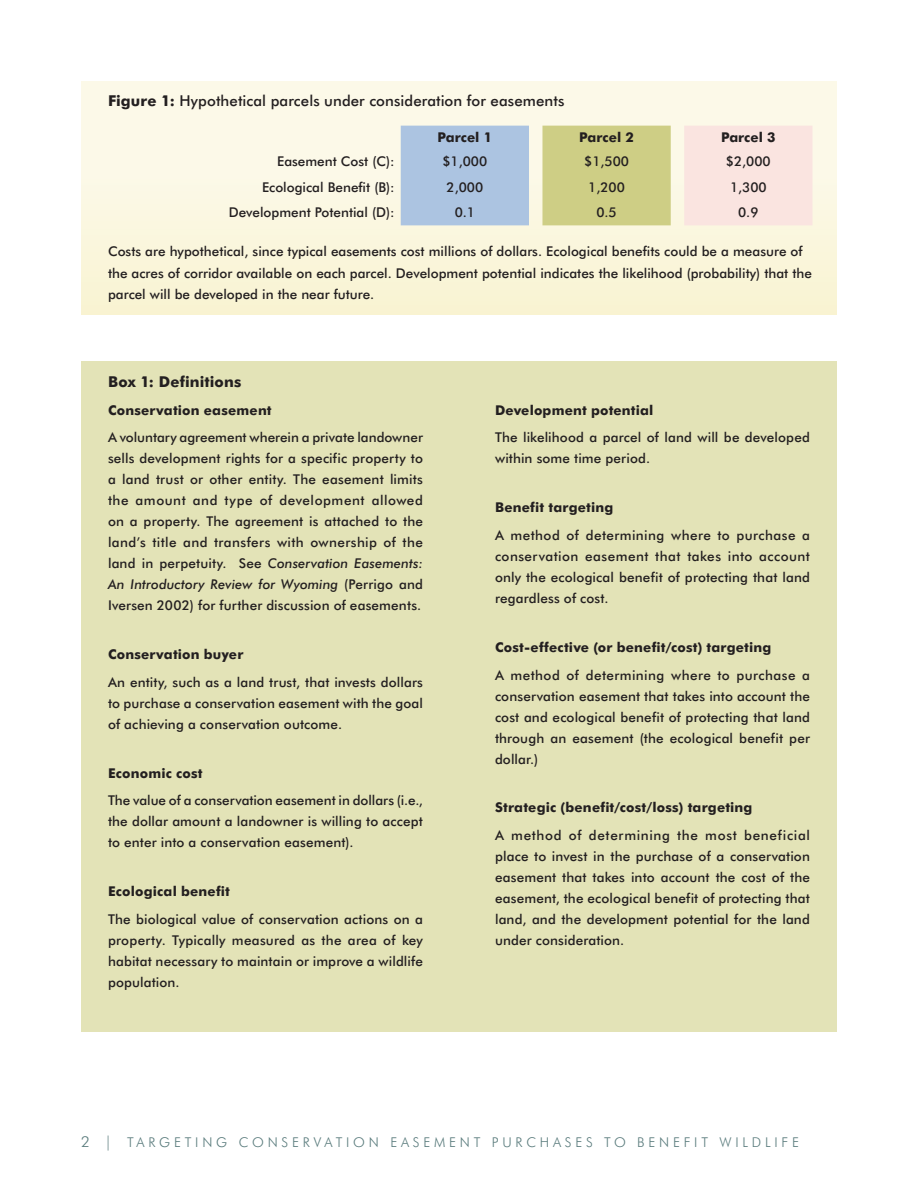
<style>
.page{position:relative;width:918px;height:1188px;background:#fff}
.page>*{position:absolute;margin:0;border:0;box-sizing:border-box;transform-origin:0 0}
.t1{font:500 15px "Futura BT";letter-spacing:.005em;color:#231f20}
.t2{font:700 15px "Futura BT";letter-spacing:.005em;color:#231f20}
.t3{font:500 13.5px/21px "Futura BT";letter-spacing:.005em;color:#231f20;text-align:justify}
.t4{font:700 13.5px "Futura BT";letter-spacing:.01em;color:#231f20}
.t5{font:300 13.5px "Futura BT";letter-spacing:.28em;color:#587a7b}
.s1{font-weight:700}
.s2{font-style:italic}
.s3{font-size:15px}
</style>
<div class="page">
<div style="left:81px;top:361px;width:756px;height:671px;background:#e3e3b7"></div>
<div style="left:81px;top:81px;width:756px;height:233px;background:linear-gradient(to right,#fbf7e2,#faf6dd)"></div>
<div style="left:401px;top:126px;width:128px;height:99px;background:#acc4e1"></div>
<div style="left:542px;top:126px;width:129px;height:99px;background:#cece85"></div>
<div style="left:684px;top:126px;width:128px;height:99px;background:#fae4e0"></div>
<p class="t1" style="left:108px;top:92px;width:458px"><span class="s1">Figure 1:</span> Hypothetical parcels under consideration for easements</p>
<p class="t4" style="left:438px;top:129px;width:56px">Parcel 1</p>
<p class="t4" style="left:579px;top:129px;width:56px">Parcel 2</p>
<p class="t4" style="left:721px;top:129px;width:56px">Parcel 3</p>
<p class="t3" style="left:277px;top:151px;width:119px">Easement Cost (C):</p>
<p class="t3" style="left:442px;top:151px;width:46px">$1,000</p>
<p class="t3" style="left:584px;top:151px;width:46px">$1,500</p>
<p class="t3" style="left:726px;top:151px;width:46px">$2,000</p>
<p class="t3" style="left:262px;top:176px;width:134px">Ecological Benefit (B):</p>
<p class="t3" style="left:447px;top:176px;width:38px">2,000</p>
<p class="t3" style="left:588px;top:176px;width:38px">1,200</p>
<p class="t3" style="left:730px;top:176px;width:38px">1,300</p>
<p class="t3" style="left:229px;top:202px;width:167px">Development Potential (D):</p>
<p class="t3" style="left:455px;top:202px;width:22px">0.1</p>
<p class="t3" style="left:596px;top:202px;width:22px">0.5</p>
<p class="t3" style="left:738px;top:202px;width:22px">0.9</p>
<p class="t3" style="left:108px;top:241px;width:705px;line-height:21.5px;text-align:left">Costs are hypothetical, since typical easements cost millions of dollars. Ecological benefits could be a measure of the acres of corridor available on each parcel. Development potential indicates the likelihood (probability) that the parcel will be developed in the near future.</p>
<p class="t2" style="left:108px;top:372px;width:135px">Box 1: Definitions</p>
<p class="t4" style="left:108px;top:402px;width:165px">Conservation easement</p>
<p class="t3" style="left:108px;top:427px;width:317px">A voluntary agreement wherein a private landowner sells development rights for a specific property to a land trust or other entity. The easement limits the amount and type of development allowed on a property. The agreement is attached to the land’s title and transfers with ownership of the land in perpetuity. See <span class="s2">Conservation Easements:<br>An Introductory Review for Wyoming</span> (Perrigo and Iversen 2002) for further discussion of easements.</p>
<p class="t4" style="left:108px;top:646px;width:137px">Conservation buyer</p>
<p class="t3" style="left:108px;top:672px;width:317px">An entity, such as a land trust, that invests dollars to purchase a conservation easement with the goal of achieving a conservation outcome.</p>
<p class="t4" style="left:108px;top:765px;width:96px">Economic cost</p>
<p class="t3" style="left:108px;top:790px;width:317px">The value of a conservation easement in dollars (i.e., the dollar amount a landowner is willing to accept to enter into a conservation easement).</p>
<p class="t4" style="left:108px;top:883px;width:124px">Ecological benefit</p>
<p class="t3" style="left:108px;top:909px;width:317px">The biological value of conservation actions on a property. Typically measured as the area of key habitat necessary to maintain or improve a wildlife population.</p>
<p class="t4" style="left:495px;top:402px;width:160px">Development potential</p>
<p class="t3" style="left:495px;top:427px;width:316px">The likelihood a parcel of land will be developed within some time period.</p>
<p class="t4" style="left:495px;top:499px;width:120px">Benefit targeting</p>
<p class="t3" style="left:495px;top:525px;width:317px">A method of determining where to purchase a conservation easement that takes into account only the ecological benefit of protecting that land regardless of cost.</p>
<p class="t4" style="left:495px;top:639px;width:278px">Cost-effective (or benefit/cost) targeting</p>
<p class="t3" style="left:495px;top:664px;width:317px">A method of determining where to purchase a conservation easement that takes into account the cost and ecological benefit of protecting that land through an easement (the ecological benefit per dollar.)</p>
<p class="t4" style="left:495px;top:799px;width:259px">Strategic (benefit/cost/loss) targeting</p>
<p class="t3" style="left:495px;top:825px;width:317px">A method of determining the most beneficial place to invest in the purchase of a conservation easement that takes into account the cost of the easement, the ecological benefit of protecting that land, and the development potential for the land under consideration.</p>
<p class="t5" style="left:81px;top:1134px;width:719px"><span class="s3">2 |</span> TARGETING CONSERVATION EASEMENT PURCHASES TO BENEFIT WILDLIFE</p>
</div>
